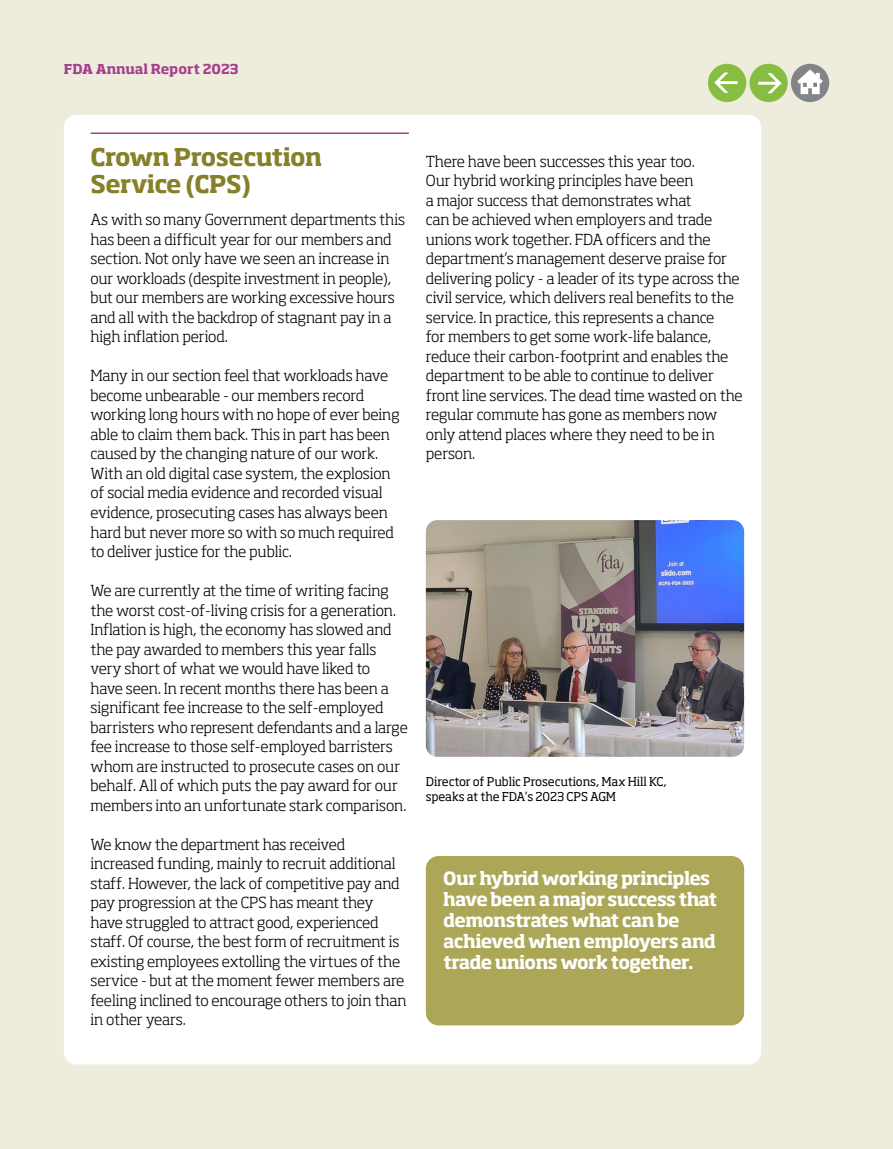
<style>
.page{position:relative;width:893px;height:1149px;background:#fff}
.page>*{position:absolute;margin:0;border:0;box-sizing:border-box;transform-origin:0 0}
.t1{font:700 24px/27px "Soho Std";letter-spacing:-.02em;color:#868129}
.t2{font:700 18px/21px "Soho Std";letter-spacing:-.035em;color:#fff}
.t3{font:300 15px/19.5px "Soho Std";letter-spacing:-.01em;color:#000}
.t4{font:700 13.5px "Soho Std";color:#a63f8d}
.t5{font:12px/15px "Soho Std";letter-spacing:-.005em;color:#000}
</style>
<div class="page">
<div style="left:0;top:0;width:893px;height:1148px;background:#eeeddd"></div>
<div style="left:64px;top:115px;width:697px;height:949px;background:#fff;border-radius:13px"></div>
<hr style="left:91px;top:132px;width:318px;height:2px;background:#a63f8d">
<img style="left:426px;top:520px;width:318px;height:236px">
<div style="left:426px;top:855px;width:318px;height:170px;background:#aca756;border-radius:13px"></div>
<div style="left:749px;top:64px;width:39px;height:38px;background:#87bd40;border-radius:50%"></div>
<svg style="left:758px;top:73px;width:24px;height:21px"></svg>
<div style="left:708px;top:64px;width:38px;height:38px;background:#87bd40;border-radius:50%"></div>
<svg style="left:714px;top:72px;width:24px;height:21px"></svg>
<div style="left:791px;top:64px;width:38px;height:38px;background:#828487;border-radius:50%"></div>
<svg style="left:797px;top:69px;width:26px;height:25px"></svg>
<p class="t4" style="left:64px;top:61px;width:176px">FDA Annual Report 2023</p>
<p class="t1" style="left:91px;top:143px;width:233px">Crown Prosecution<br>Service (CPS)</p>
<p class="t3" style="left:91px;top:210px;width:316px">As with so many Government departments this has been a difficult year for our members and section. Not only have we seen an increase in our workloads (despite investment in people), but our members are working excessive hours and all with the backdrop of stagnant pay in a high inflation period.</p>
<p class="t3" style="left:91px;top:366px;width:311px">Many in our section feel that workloads have become unbearable - our members record working long hours with no hope of ever being able to claim them back. This in part has been caused by the changing nature of our work.<br>With an old digital case system, the explosion of social media evidence and recorded visual evidence, prosecuting cases has always been hard but never more so with so much required to deliver justice for the public.</p>
<p class="t3" style="left:91px;top:580px;width:319px">We are currently at the time of writing facing the worst cost-of-living crisis for a generation.<br>Inflation is high, the economy has slowed and the pay awarded to members this year falls very short of what we would have liked to<br>have seen. In recent months there has been a significant fee increase to the self-employed barristers who represent defendants and a large fee increase to those self-employed barristers whom are instructed to prosecute cases on our behalf. All of which puts the pay award for our members into an unfortunate stark comparison.</p>
<p class="t3" style="left:91px;top:834px;width:318px">We know the department has received increased funding, mainly to recruit additional staff. However, the lack of competitive pay and pay progression at the CPS has meant they have struggled to attract good, experienced staff. Of course, the best form of recruitment is existing employees extolling the virtues of the service - but at the moment fewer members are feeling inclined to encourage others to join than in other years.</p>
<p class="t3" style="left:426px;top:151px;width:318px">There have been successes this year too.<br>Our hybrid working principles have been<br>a major success that demonstrates what<br>can be achieved when employers and trade unions work together. FDA officers and the department’s management deserve praise for delivering policy - a leader of its type across the civil service, which delivers real benefits to the service. In practice, this represents a chance<br>for members to get some work-life balance, reduce their carbon-footprint and enables the department to be able to continue to deliver front line services. The dead time wasted on the regular commute has gone as members now only attend places where they need to be in person.</p>
<p class="t5" style="left:426px;top:773px;width:242px">Director of Public Prosecutions, Max Hill KC, speaks at the FDA’s 2023 CPS AGM</p>
<p class="t2" style="left:443px;top:866px;width:275px">Our hybrid working principles have been a major success that demonstrates what can be achieved when employers and trade unions work together.</p>
</div>
